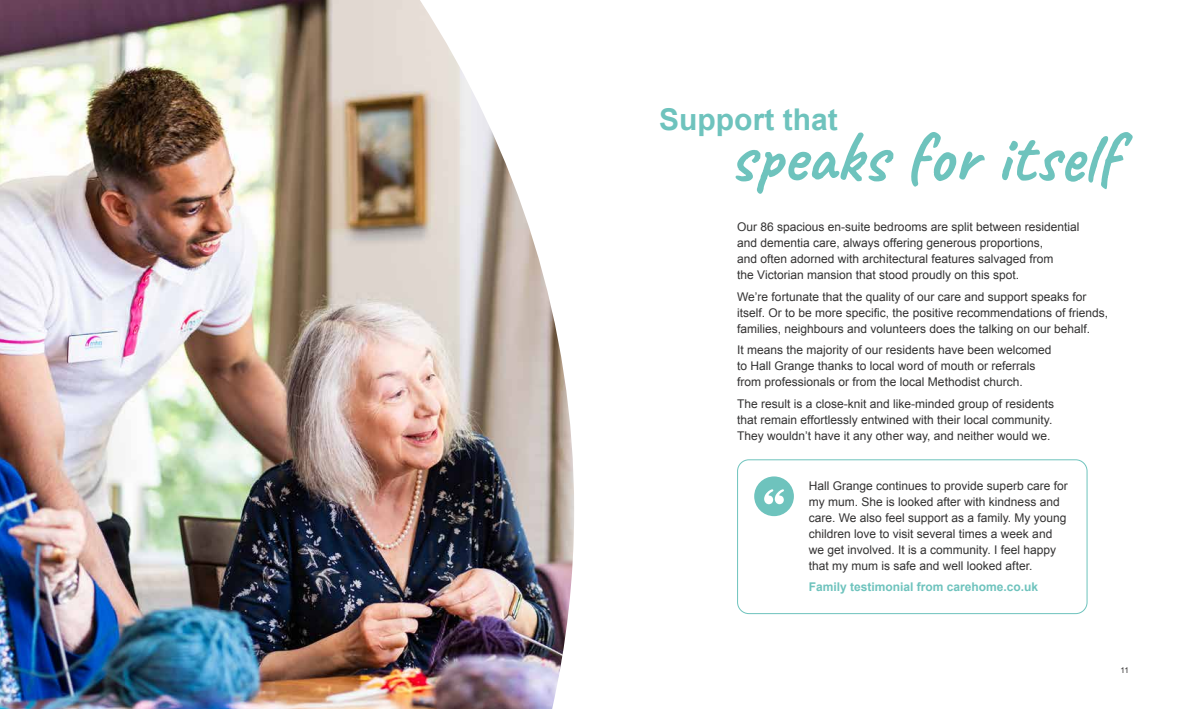
<style>
.page{position:relative;width:1191px;height:709px;background:#fff}
.page>*{position:absolute;margin:0;border:0;box-sizing:border-box;transform-origin:0 0}
.t1{font:72px "Caveat";color:#6ec3bd}
.t2{font:700 30px "Arial";color:#6ec3bd}
.t3{font:12px/16px "Arial";color:#333232}
.t4{font:700 12px "Arial";color:#6ec3bd}
.t5{font:8px "Arial";color:#333232}
</style>
<div class="page">
<img style="left:0;top:0;width:574px;height:709px">
<svg style="left:754px;top:476px;width:40px;height:40px"></svg>
<div style="left:737px;top:459px;width:350px;height:155px;border:1px solid #6ec3bd;border-radius:11px"></div>
<h2 class="t2" style="left:659px;top:100px;width:180px">Support that</h2>
<h1 class="t1" style="left:729px;top:111px;width:390px">speaks for itself</h1>
<p class="t3" style="left:737px;top:219px;width:344px">Our 86 spacious en-suite bedrooms are split between residential and dementia care, always offering generous proportions,<br>and often adorned with architectural features salvaged from<br>the Victorian mansion that stood proudly on this spot.</p>
<p class="t3" style="left:737px;top:288px;width:372px">We’re fortunate that the quality of our care and support speaks for itself. Or to be more specific, the positive recommendations of friends, families, neighbours and volunteers does the talking on our behalf.</p>
<p class="t3" style="left:737px;top:342px;width:316px">It means the majority of our residents have been welcomed to Hall Grange thanks to local word of mouth or referrals from professionals or from the local Methodist church.</p>
<p class="t3" style="left:737px;top:396px;width:318px">The result is a close-knit and like-minded group of residents that remain effortlessly entwined with their local community.<br>They wouldn’t have it any other way, and neither would we.</p>
<p class="t3" style="left:809px;top:478px;width:260px">Hall Grange continues to provide superb care for my mum. She is looked after with kindness and care. We also feel support as a family. My young children love to visit several times a week and we get involved. It is a community. I feel happy that my mum is safe and well looked after.</p>
<p class="t4" style="left:809px;top:578px;width:231px">Family testimonial from carehome.co.uk</p>
<p class="t5" style="left:1120px;top:665px;width:10px">11</p>
</div>
